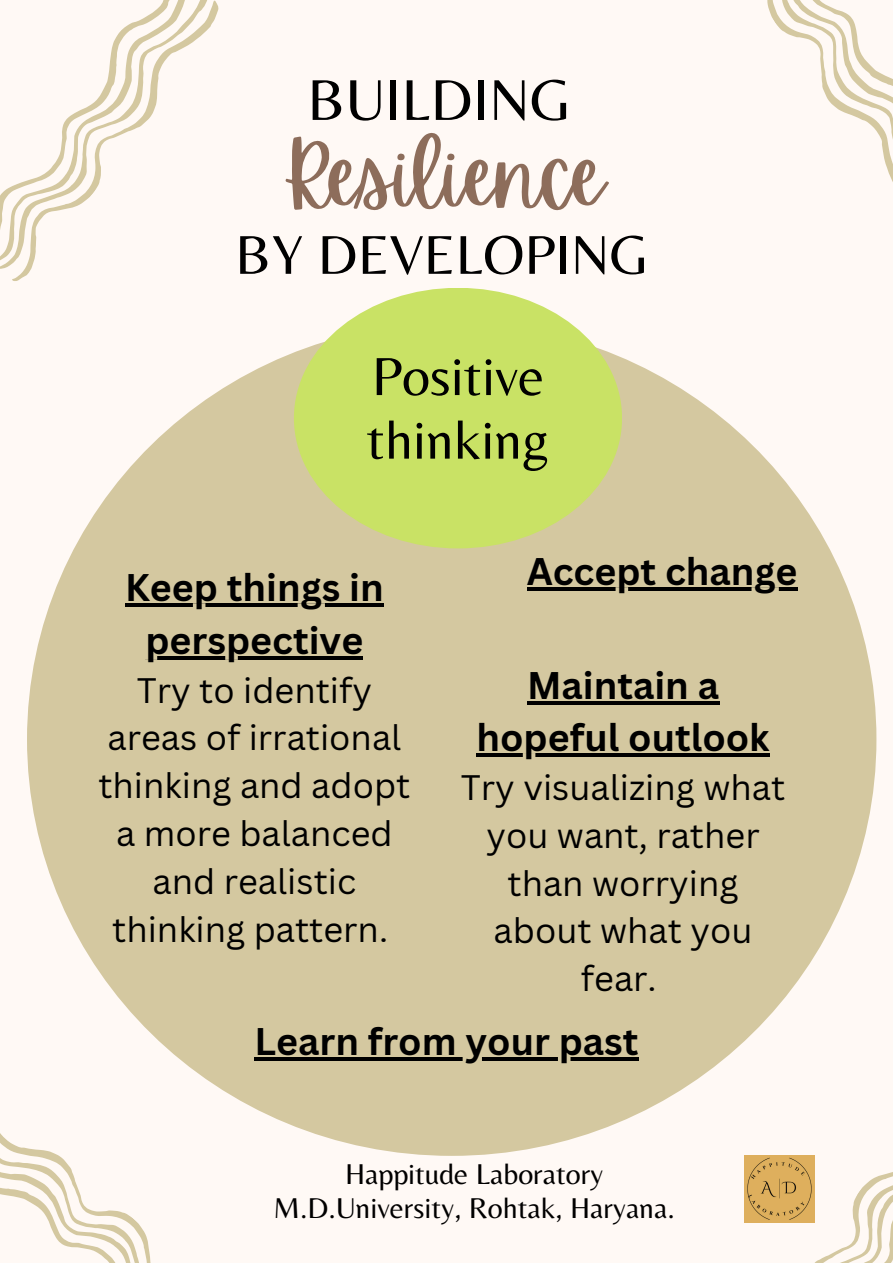
<style>
.page{position:relative;width:893px;height:1263px;background:#fff9f5}
.page>*{position:absolute;margin:0;border:0;box-sizing:border-box;transform-origin:0 0}
.t1{font:83.47px "Apricots";color:#8d6d5b}
.t2{font:59.78px "Belleza";color:#000}
.t3{font:56.78px "Belleza";color:#000}
.t4{font:55.72px/63.6px "Belleza";color:#000}
.t5{font:700 37.5px "Canva Sans";color:#000}
.t6{font:34.5px/47.8px "Canva Sans";color:#000;text-align:center}
.t7{font:29.85px "Belleza";color:#000}
</style>
<div class="page">
<div style="left:27px;top:323px;width:849px;height:833px;background:#d4c8a0;border-radius:50%"></div>
<div style="left:294px;top:288px;width:328px;height:260px;background:#c9e265;border-radius:50%"></div>
<svg style="left:767px;top:0;width:126px;height:182px"></svg>
<svg style="left:0;top:0;width:219px;height:277px"></svg>
<svg style="left:0;top:1070px;width:224px;height:193px"></svg>
<svg style="left:744px;top:1155px;width:149px;height:108px"></svg>
<svg style="left:125px;top:603px;width:259px;height:4px"></svg>
<hr style="left:145px;top:656px;width:218px;height:3px;background:#000">
<svg style="left:527px;top:587px;width:270px;height:4px"></svg>
<hr style="left:527px;top:701px;width:192px;height:3px;background:#000">
<hr style="left:476px;top:753px;width:293px;height:4px;background:#000">
<hr style="left:255px;top:1057px;width:383px;height:3px;background:#000">
<p class="t2" style="left:307px;top:64px;width:265px">BUILDING</p>
<h2 class="t1" style="left:281px;top:129px;width:325px">Resilience</h2>
<h5 class="t3" style="left:235px;top:221px;width:414px">BY DEVELOPING</h5>
<h1 class="t4" style="left:366px;top:344px;width:184px">Positive thinking</h1>
<h4 class="t5" style="left:527px;top:545px;width:272px">Accept change</h4>
<h4 class="t5" style="left:125px;top:561px;width:260px">Keep things in</h4>
<h5 class="t5" style="left:145px;top:613px;width:219px">perspective</h5>
<h5 class="t6" style="left:98px;top:665px;width:313px">Try to identify areas of irrational thinking and adopt a more balanced and realistic thinking pattern.</h5>
<p class="t5" style="left:527px;top:659px;width:193px">Maintain a</p>
<p class="t5" style="left:476px;top:711px;width:294px">hopeful outlook</p>
<p class="t6" style="left:461px;top:763px;width:326px">Try visualizing what you want, rather than worrying about what you fear.</p>
<p class="t5" style="left:255px;top:1015px;width:385px">Learn from your past</p>
<h2 class="t7" style="left:345px;top:1156px;width:260px">Happitude Laboratory</h2>
<h3 class="t7" style="left:273px;top:1190px;width:403px">M.D.University, Rohtak, Haryana.</h3>
</div>
